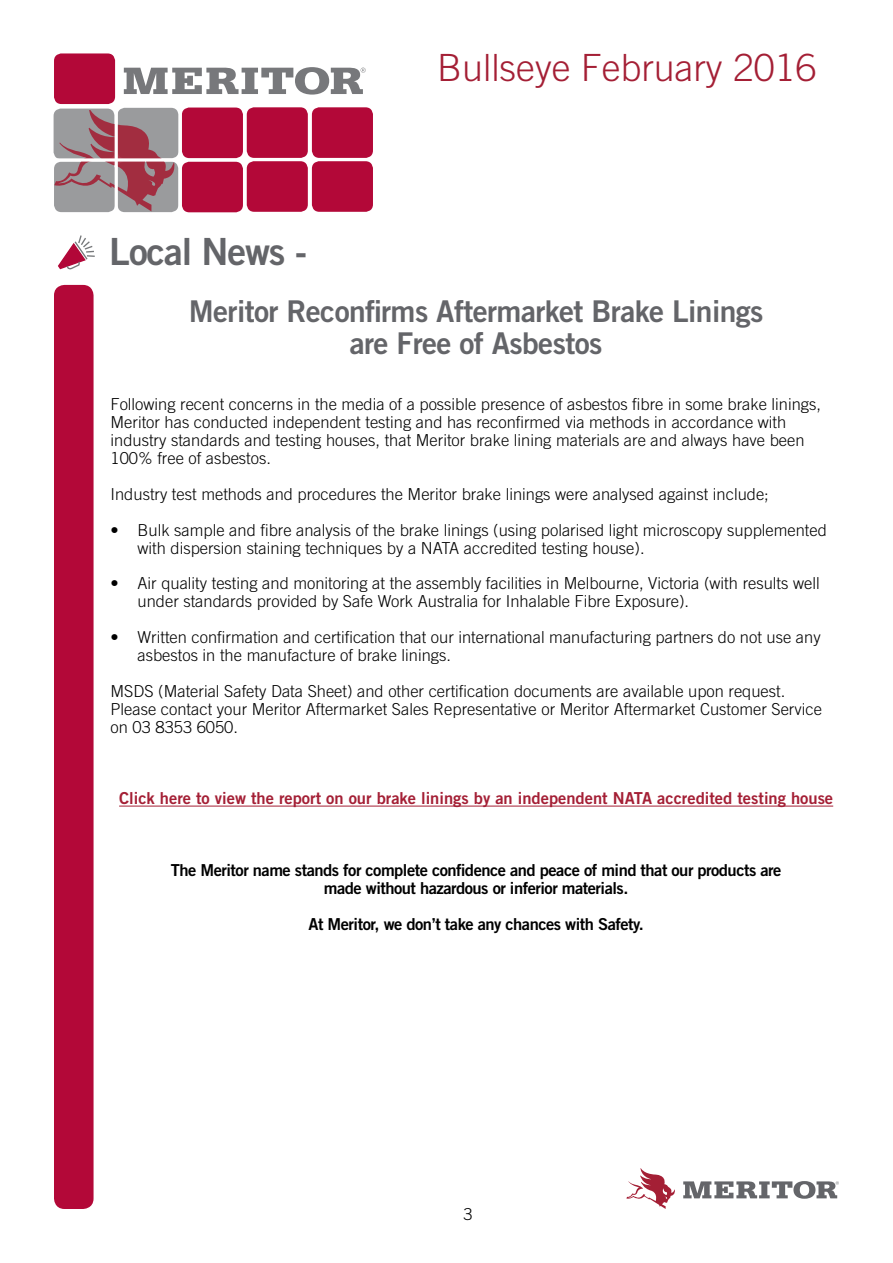
<style>
.page{position:relative;width:893px;height:1263px;background:#fff}
.page>*{position:absolute;margin:0;border:0;box-sizing:border-box;transform-origin:0 0}
.t1{font:300 37.5px "Trade Gothic LT Std";color:#a41f35}
.t2{font:37.5px "Trade Gothic LT Std Bd 2";letter-spacing:-.03em;color:#646569}
.t3{font:30px/31.5px "Trade Gothic LT Std Bd 2";letter-spacing:-.02em;color:#646569;text-align:center}
.t4{font:300 16.5px/18px "Trade Gothic LT Std";color:#000}
.t5{font:16.5px/18px "Trade Gothic LT Std Bd 2";letter-spacing:-.03em;color:#000;text-align:center}
.t6{font:16.5px "Trade Gothic LT Std Bd 2";color:#a41f35}
</style>
<div class="page">
<div style="left:54px;top:285px;width:40px;height:924px;background:#b30838;border-radius:11px"></div>
<svg style="left:683px;top:1181px;width:156px;height:18px"></svg>
<svg style="left:626px;top:1168px;width:49px;height:41px"></svg>
<hr style="left:119px;top:806px;width:714px;height:1px;background:#a41f35">
<svg style="left:58px;top:235px;width:37px;height:35px"></svg>
<div style="left:54px;top:53px;width:61px;height:51px;background:#b30838;border-radius:7px"></div>
<div style="left:247px;top:161px;width:61px;height:51px;background:#b30838;border-radius:7px"></div>
<div style="left:312px;top:161px;width:61px;height:51px;background:#b30838;border-radius:7px"></div>
<div style="left:118px;top:108px;width:61px;height:50px;background:#9a9b9d;border-radius:7px"></div>
<div style="left:117px;top:162px;width:61px;height:50px;background:#9a9b9d;border-radius:7px"></div>
<div style="left:247px;top:107px;width:61px;height:51px;background:#b30838;border-radius:7px"></div>
<div style="left:312px;top:107px;width:61px;height:51px;background:#b30838;border-radius:7px"></div>
<div style="left:182px;top:108px;width:61px;height:50px;background:#b30838;border-radius:7px"></div>
<div style="left:182px;top:162px;width:61px;height:50px;background:#b30838;border-radius:7px"></div>
<svg style="left:54px;top:110px;width:122px;height:101px"></svg>
<svg style="left:124px;top:67px;width:242px;height:28px"></svg>
<hr style="left:115px;top:106px;width:3px;height:105px;background:#fff">
<svg style="left:54px;top:158px;width:122px;height:4px"></svg>
<h1 class="t1" style="left:437px;top:45px;width:381px">Bullseye February 2016</h1>
<h1 class="t2" style="left:109px;top:229px;width:199px">Local News -</h1>
<h2 class="t3" style="left:189px;top:295px;width:576px">Meritor Reconfirms Aftermarket Brake Linings are Free of Asbestos</h2>
<p class="t4" style="left:111px;top:395px;width:712px">Following recent concerns in the media of a possible presence of asbestos fibre in some brake linings, Meritor has conducted independent testing and has reconfirmed via methods in accordance with industry standards and testing houses, that Meritor brake lining materials are and always have been 100% free of asbestos.</p>
<p class="t4" style="left:111px;top:485px;width:660px">Industry test methods and procedures the Meritor brake linings were analysed against include;</p>
<p class="t4" style="left:138px;top:521px;width:691px;text-indent:-27px">• Bulk sample and fibre analysis of the brake linings (using polarised light microscopy supplemented with dispersion staining techniques by a NATA accredited testing house).</p>
<p class="t4" style="left:138px;top:574px;width:684px;text-indent:-27px">• Air quality testing and monitoring at the assembly facilities in Melbourne, Victoria (with results well under standards provided by Safe Work Australia for Inhalable Fibre Exposure).</p>
<p class="t4" style="left:138px;top:628px;width:685px;text-indent:-27px">• Written confirmation and certification that our international manufacturing partners do not use any asbestos in the manufacture of brake linings.</p>
<p class="t4" style="left:111px;top:682px;width:713px">MSDS (Material Safety Data Sheet) and other certification documents are available upon request.<br>Please contact your Meritor Aftermarket Sales Representative or Meritor Aftermarket Customer Service on 03 8353 6050.</p>
<p class="t6" style="left:119px;top:788px;width:716px">Click here to view the report on our brake linings by an independent NATA accredited testing house</p>
<p class="t5" style="left:171px;top:861px;width:612px">The Meritor name stands for complete confidence and peace of mind that our products are made without hazardous or inferior materials.</p>
<p class="t5" style="left:309px;top:914px;width:337px">At Meritor, we don’t take any chances with Safety.</p>
<p class="t4" style="left:463px;top:1204px;width:11px">3</p>
</div>
